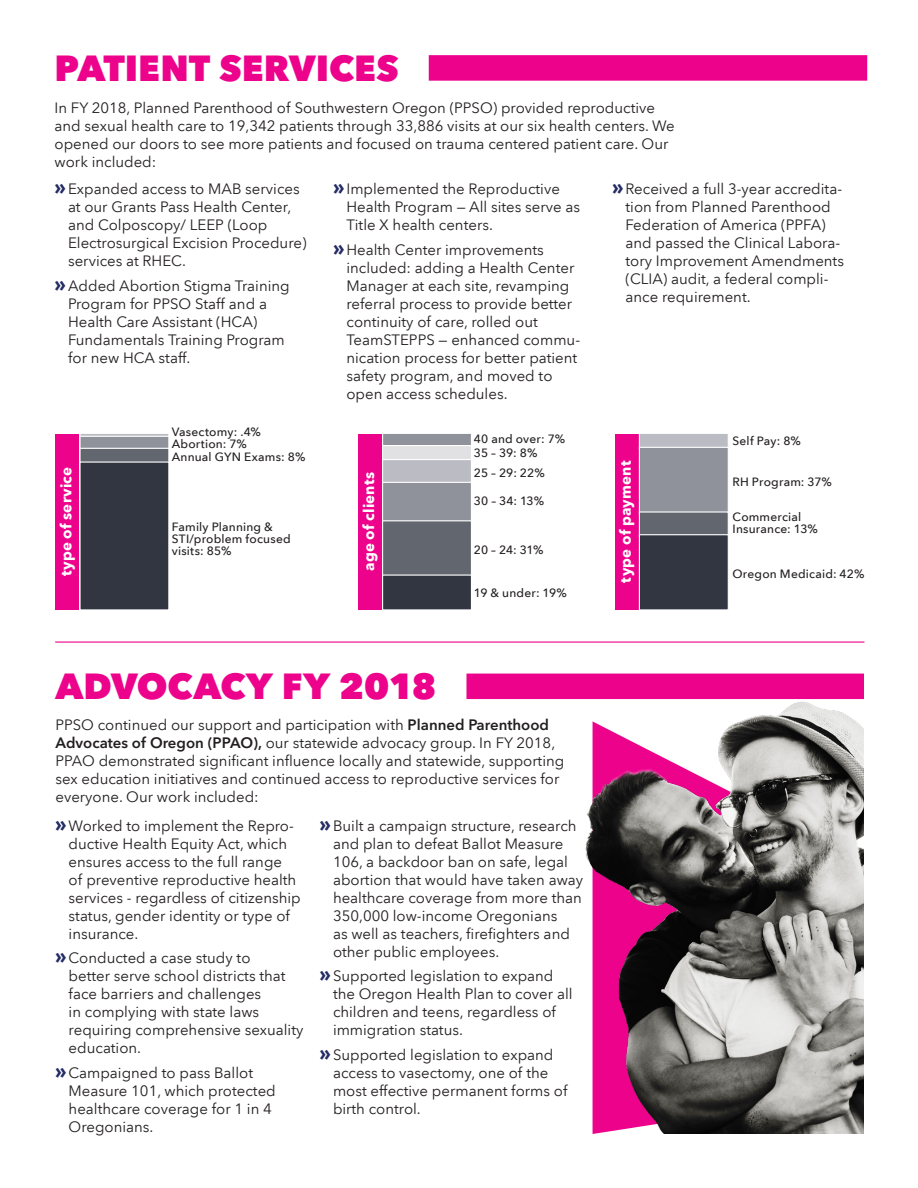
<style>
.page{position:relative;width:918px;height:1188px;background:#fff}
.page>*{position:absolute;margin:0;border:0;box-sizing:border-box;transform-origin:0 0}
.Section_Heading{font:800 36px "Avenir Next LT Pro";color:#ed028c}
.Basic_copy_10_12{font:15px/18px "Avenir Next LT Pro";color:#231f20}
.Section_Heading-2{font:15px/18px "Avenir Next LT Pro";color:#231f20}
.Dot_graph_labels_2{font:700 15px "Avenir Next LT Pro";letter-spacing:.01em;color:#fff}
.Stack_graph_label{font:500 12px/12px "Avenir Next LT Pro";letter-spacing:.015em;color:#231f20}
.s1{font-weight:700;font-size:21px;color:#242c64}
.s2{font-weight:600}
</style>
<div class="page">
<div style="left:56px;top:434px;width:23px;height:175px;background:#ed028c"></div>
<svg style="left:80px;top:434px;width:89px;height:176px;background:#434751"></svg>
<div style="left:358px;top:434px;width:23px;height:175px;background:#ed028c"></div>
<svg style="left:381px;top:434px;width:90px;height:176px;background:#827d89"></svg>
<div style="left:615px;top:434px;width:23px;height:175px;background:#ed028c"></div>
<svg style="left:638px;top:434px;width:90px;height:176px;background:#6c6975"></svg>
<img style="left:573px;top:673px;width:291px;height:461px">
<div style="left:466px;top:674px;width:398px;height:25px;background:#ed028c"></div>
<div style="left:429px;top:55px;width:438px;height:26px;background:#ed028c"></div>
<hr style="left:55px;top:641px;width:809px;height:2px;background:#ed028c">
<p class="Section_Heading" style="left:55px;top:46px;width:346px">PATIENT SERVICES</p>
<p class="Section_Heading-2" style="left:55px;top:99px;width:622px">In FY 2018, Planned Parenthood of Southwestern Oregon (PPSO) provided reproductive and sexual health care to 19,342 patients through 33,886 visits at our six health centers. We opened our doors to see more patients and focused on trauma centered patient care. Our work included:</p>
<p class="Basic_copy_10_12" style="left:626px;top:180px;width:220px;text-indent:-14px"><span class="s1">»</span>Received a full 3-year accredita&shy;tion from Planned Parenthood<br>Federation of America (PPFA) and passed the Clinical Labora&shy;tory Improvement Amendments (CLIA) audit, a federal compli&shy;ance requirement.</p>
<p class="Basic_copy_10_12" style="left:68px;top:180px;width:240px;text-indent:-14px"><span class="s1">»</span>Expanded access to MAB services at our Grants Pass Health Center, and Colposcopy/ LEEP (Loop<br>Electrosurgical Excision Procedure) services at RHEC.</p>
<p class="Basic_copy_10_12" style="left:68px;top:277px;width:223px;text-indent:-14px"><span class="s1">»</span>Added Abortion Stigma Training<br>Program for PPSO Staff and a<br>Health Care Assistant (HCA)<br>Fundamentals Training Program for new HCA staff.</p>
<p class="Basic_copy_10_12" style="left:346px;top:180px;width:235px;text-indent:-14px"><span class="s1">»</span>Implemented the Reproductive<br>Health Program — All sites serve as<br>Title X health centers.</p>
<p class="Basic_copy_10_12" style="left:346px;top:241px;width:235px;text-indent:-14px"><span class="s1">»</span>Health Center improvements included: adding a Health Center<br>Manager at each site, revamping referral process to provide better continuity of care, rolled out<br>TeamSTEPPS — enhanced commu&shy;nication process for better patient safety program, and moved to open access schedules.</p>
<p class="Dot_graph_labels_2" style="left:57px;top:576px;width:111px;rotate:-90deg">type of service</p>
<p class="Stack_graph_label" style="left:172px;top:426px;width:91px">Vasectomy: .4%</p>
<p class="Stack_graph_label" style="left:172px;top:438px;width:77px">Abortion: 7%</p>
<p class="Stack_graph_label" style="left:172px;top:451px;width:135px">Annual GYN Exams: 8%</p>
<p class="Stack_graph_label" style="left:172px;top:521px;width:103px">Family Planning &amp;</p>
<p class="Stack_graph_label" style="left:172px;top:533px;width:121px">STI/problem focused visits: 85%</p>
<p class="Dot_graph_labels_2" style="left:360px;top:571px;width:100px;rotate:-90deg">age of clients</p>
<p class="Stack_graph_label" style="left:474px;top:433px;width:93px">40 and over: 7%</p>
<p class="Stack_graph_label" style="left:474px;top:447px;width:65px">35 – 39: 8%</p>
<p class="Stack_graph_label" style="left:474px;top:467px;width:72px">25 – 29: 22%</p>
<p class="Stack_graph_label" style="left:474px;top:494px;width:72px">30 – 34: 13%</p>
<p class="Stack_graph_label" style="left:474px;top:543px;width:71px">20 – 24: 31%</p>
<p class="Stack_graph_label" style="left:474px;top:587px;width:95px">19 &amp; under: 19%</p>
<p class="Section_Heading" style="left:55px;top:664px;width:383px">ADVOCACY FY 2018</p>
<p class="Basic_copy_10_12" style="left:55px;top:716px;width:510px">PPSO continued our support and participation with <span class="s2">Planned Parenthood Advocates of Oregon (PPAO),</span> our statewide advocacy group. In FY 2018, PPAO demonstrated significant influence locally and statewide, supporting sex education initiatives and continued access to reproductive services for everyone. Our work included:</p>
<p class="Basic_copy_10_12" style="left:69px;top:816px;width:234px;text-indent:-14px"><span class="s1">»</span>Worked to implement the Repro&shy;ductive Health Equity Act, which ensures access to the full range<br>of preventive reproductive health services - regardless of citizenship status, gender identity or type of insurance.</p>
<p class="Basic_copy_10_12" style="left:69px;top:949px;width:236px;text-indent:-14px"><span class="s1">»</span>Conducted a case study to<br>better serve school districts that face barriers and challenges<br>in complying with state laws requiring comprehensive sexuality education.</p>
<p class="Basic_copy_10_12" style="left:69px;top:1064px;width:209px;text-indent:-14px"><span class="s1">»</span>Campaigned to pass Ballot<br>Measure 101, which protected healthcare coverage for 1 in 4<br>Oregonians.</p>
<p class="Basic_copy_10_12" style="left:333px;top:816px;width:252px;text-indent:-14px"><span class="s1">»</span>Built a campaign structure, research and plan to defeat Ballot Measure 106, a backdoor ban on safe, legal abortion that would have taken away healthcare coverage from more than 350,000 low-income Oregonians<br>as well as teachers, firefighters and other public employees.</p>
<p class="Basic_copy_10_12" style="left:333px;top:967px;width:241px;text-indent:-14px"><span class="s1">»</span>Supported legislation to expand the Oregon Health Plan to cover all children and teens, regardless of immigration status.</p>
<p class="Basic_copy_10_12" style="left:333px;top:1046px;width:236px;text-indent:-14px"><span class="s1">»</span>Supported legislation to expand access to vasectomy, one of the most effective permanent forms of birth control.</p>
<p class="Dot_graph_labels_2" style="left:616px;top:583px;width:123px;rotate:-90deg">type of payment</p>
<p class="Stack_graph_label" style="left:733px;top:435px;width:70px">Self Pay: 8%</p>
<p class="Stack_graph_label" style="left:733px;top:475px;width:101px">RH Program: 37%</p>
<p class="Stack_graph_label" style="left:733px;top:510px;width:87px">Commercial<br>Insurance: 13%</p>
<p class="Stack_graph_label" style="left:733px;top:568px;width:133px">Oregon Medicaid: 42%</p>
</div>
